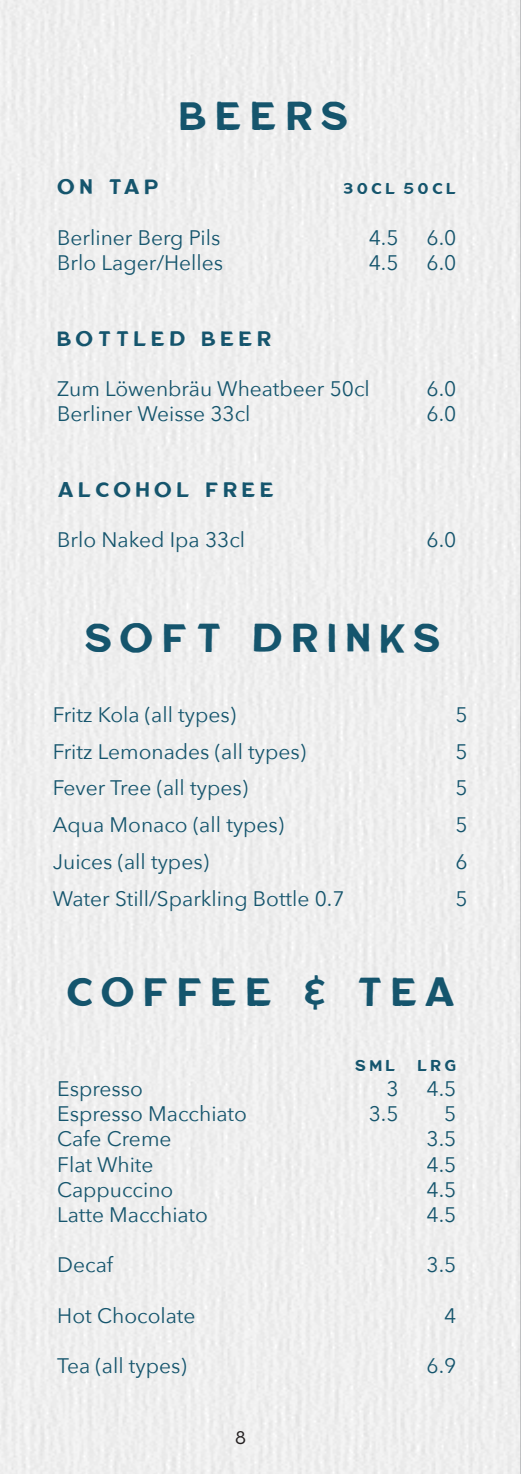
<style>
.page{position:relative;width:521px;height:1474px;background:#fff}
.page>*{position:absolute;margin:0;border:0;box-sizing:border-box;transform-origin:0 0}
.t1{font:40.25px "Brewisten";letter-spacing:.2em;color:#15556d}
.BREWISTEN_HEADER{font:21px "Avenir Next";color:#15556d}
.BREWISTEN_HEADER-2{font:21px "Brewisten";letter-spacing:.2em;color:#15556d}
.t2{font:21px "Neutra Text";color:#231f20}
.BREWISTEN_HEADER-3{font:15.75px "Brewisten";letter-spacing:.2em;color:#15556d}
</style>
<div class="page">
<hr style="left:520px;top:0;width:1px;height:1473px;background:#939598">
<p class="t1" style="left:179px;top:90px;width:171px">BEERS</p>
<p class="BREWISTEN_HEADER-2" style="left:57px;top:174px;width:103px">ON TAP</p>
<p class="BREWISTEN_HEADER-3" style="left:343px;top:179px;width:115px">30CL 50cl</p>
<p class="BREWISTEN_HEADER" style="left:57px;top:220px;width:165px">Berliner Berg Pils</p>
<p class="BREWISTEN_HEADER" style="left:369px;top:220px;width:31px">4.5</p>
<p class="BREWISTEN_HEADER" style="left:426px;top:220px;width:31px">6.0</p>
<p class="BREWISTEN_HEADER" style="left:57px;top:245px;width:167px">Brlo Lager/Helles</p>
<p class="BREWISTEN_HEADER" style="left:369px;top:245px;width:31px">4.5</p>
<p class="BREWISTEN_HEADER" style="left:426px;top:245px;width:31px">6.0</p>
<p class="BREWISTEN_HEADER-2" style="left:57px;top:325px;width:216px">BOTTLED BEER</p>
<p class="BREWISTEN_HEADER" style="left:57px;top:371px;width:314px">Zum Löwenbräu Wheatbeer 50cl</p>
<p class="BREWISTEN_HEADER" style="left:426px;top:371px;width:31px">6.0</p>
<p class="BREWISTEN_HEADER" style="left:57px;top:396px;width:195px">Berliner Weisse 33cl</p>
<p class="BREWISTEN_HEADER" style="left:426px;top:396px;width:31px">6.0</p>
<p class="BREWISTEN_HEADER-2" style="left:57px;top:476px;width:218px">ALCOHOL FREE</p>
<p class="BREWISTEN_HEADER" style="left:57px;top:522px;width:189px">Brlo Naked Ipa 33cl</p>
<p class="BREWISTEN_HEADER" style="left:426px;top:522px;width:31px">6.0</p>
<p class="t1" style="left:84px;top:612px;width:358px">SOFT DRINKS</p>
<p class="BREWISTEN_HEADER" style="left:53px;top:696px;width:185px">Fritz Kola (all types)</p>
<p class="BREWISTEN_HEADER" style="left:455px;top:696px;width:14px">5</p>
<p class="BREWISTEN_HEADER" style="left:53px;top:733px;width:255px">Fritz Lemonades (all types)</p>
<p class="BREWISTEN_HEADER" style="left:455px;top:733px;width:14px">5</p>
<p class="BREWISTEN_HEADER" style="left:53px;top:770px;width:197px">Fever Tree (all types)</p>
<p class="BREWISTEN_HEADER" style="left:455px;top:770px;width:14px">5</p>
<p class="BREWISTEN_HEADER" style="left:53px;top:807px;width:233px">Aqua Monaco (all types)</p>
<p class="BREWISTEN_HEADER" style="left:455px;top:807px;width:14px">5</p>
<p class="BREWISTEN_HEADER" style="left:53px;top:843px;width:158px">Juices (all types)</p>
<p class="BREWISTEN_HEADER" style="left:455px;top:843px;width:14px">6</p>
<p class="BREWISTEN_HEADER" style="left:53px;top:880px;width:293px">Water Still/Sparkling Bottle 0.7</p>
<p class="BREWISTEN_HEADER" style="left:455px;top:880px;width:14px">5</p>
<p class="t1" style="left:66px;top:966px;width:391px">COFFEE &amp; TEA</p>
<p class="BREWISTEN_HEADER-3" style="left:355px;top:1055px;width:42px">SML</p>
<p class="BREWISTEN_HEADER-3" style="left:417px;top:1055px;width:40px">LRG</p>
<p class="BREWISTEN_HEADER" style="left:57px;top:1070px;width:87px">Espresso</p>
<p class="BREWISTEN_HEADER" style="left:386px;top:1070px;width:14px">3</p>
<p class="BREWISTEN_HEADER" style="left:426px;top:1070px;width:31px">4.5</p>
<p class="BREWISTEN_HEADER" style="left:57px;top:1096px;width:191px">Espresso Macchiato</p>
<p class="BREWISTEN_HEADER" style="left:369px;top:1096px;width:31px">3.5</p>
<p class="BREWISTEN_HEADER" style="left:444px;top:1096px;width:14px">5</p>
<p class="BREWISTEN_HEADER" style="left:57px;top:1121px;width:116px">Cafe Creme</p>
<p class="BREWISTEN_HEADER" style="left:426px;top:1121px;width:31px">3.5</p>
<p class="BREWISTEN_HEADER" style="left:57px;top:1146px;width:98px">Flat White</p>
<p class="BREWISTEN_HEADER" style="left:426px;top:1146px;width:31px">4.5</p>
<p class="BREWISTEN_HEADER" style="left:57px;top:1171px;width:118px">Cappuccino</p>
<p class="BREWISTEN_HEADER" style="left:426px;top:1171px;width:31px">4.5</p>
<p class="BREWISTEN_HEADER" style="left:57px;top:1196px;width:152px">Latte Macchiato</p>
<p class="BREWISTEN_HEADER" style="left:426px;top:1196px;width:31px">4.5</p>
<p class="BREWISTEN_HEADER" style="left:57px;top:1247px;width:57px">Decaf</p>
<p class="BREWISTEN_HEADER" style="left:426px;top:1247px;width:31px">3.5</p>
<p class="BREWISTEN_HEADER" style="left:57px;top:1297px;width:140px">Hot Chocolate</p>
<p class="BREWISTEN_HEADER" style="left:444px;top:1297px;width:14px">4</p>
<p class="BREWISTEN_HEADER" style="left:57px;top:1348px;width:131px">Tea (all types)</p>
<p class="BREWISTEN_HEADER" style="left:426px;top:1348px;width:31px">6.9</p>
<p class="t2" style="left:235px;top:1423px;width:12px">8</p>
</div>
